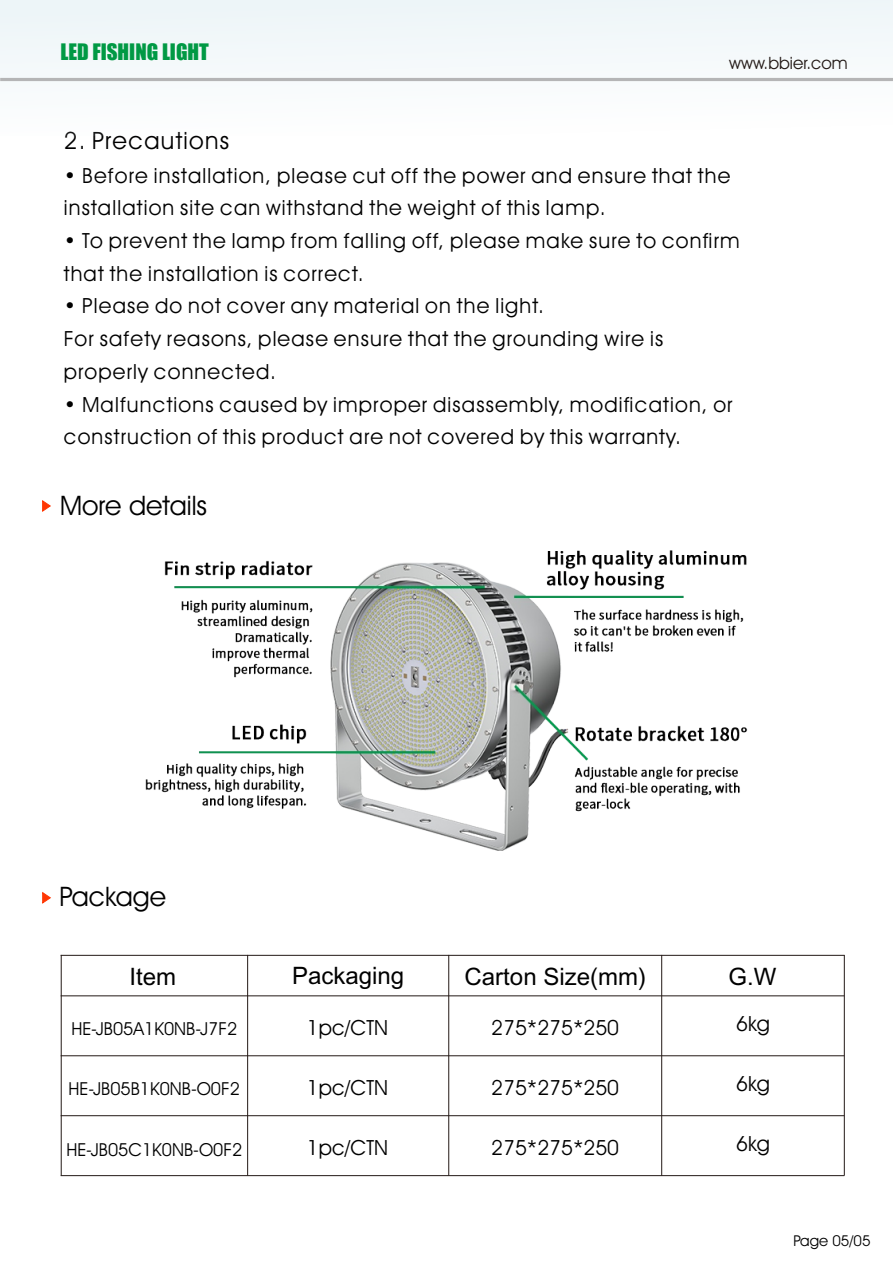
<style>
.page{position:relative;width:893px;height:1263px;background:#fff}
.page>*{position:absolute;margin:0;border:0;box-sizing:border-box;transform-origin:0 0}
.t1{font:27px "Avant Garde IT Cby BT";color:#000}
.t2{font:24px "Arial Unicode MS";color:#000}
.t3{font:24px "Avant Garde IT Cby BT";letter-spacing:.055em;color:#000}
.t4{font:21px/32.7px "Avant Garde IT Cby BT";letter-spacing:.055em;color:#000}
.t5{font:21px "Avant Garde IT Cby BT";color:#000}
.t6{font:21px "Impact";color:#094}
.t7{font:18px "Avant Garde IT Cby BT";color:#000}
.t8{font:17.1px "Avant Garde IT Cby BT";color:#231916}
.t9{font:15px "Avant Garde IT Cby BT";color:#000}
</style>
<div class="page">
<svg style="left:42px;top:500px;width:9px;height:12px"></svg>
<img style="left:145px;top:550px;width:603px;height:301px">
<svg style="left:152px;top:1154px;width:166px;height:23px"></svg>
<svg style="left:42px;top:891px;width:9px;height:13px"></svg>
<hr style="left:61px;top:955px;width:1px;height:220px;background:#231916">
<hr style="left:247px;top:955px;width:1px;height:220px;background:#231916">
<hr style="left:448px;top:955px;width:1px;height:220px;background:#231916">
<hr style="left:661px;top:955px;width:1px;height:220px;background:#231916">
<hr style="left:844px;top:955px;width:1px;height:220px;background:#231916">
<hr style="left:61px;top:955px;width:783px;height:1px;background:#231916">
<hr style="left:61px;top:995px;width:783px;height:1px;background:#231916">
<hr style="left:61px;top:1055px;width:783px;height:1px;background:#231916">
<hr style="left:61px;top:1115px;width:783px;height:1px;background:#231916">
<hr style="left:61px;top:1175px;width:783px;height:1px;background:#231916">
<div style="left:0;top:0;width:893px;height:136px;background:#f5f9fb"></div>
<hr style="left:0;top:78px;width:893px;height:3px;background:#b5b5b6">
<p class="t6" style="left:60px;top:43px;width:150px">LED FISHING LIGHT</p>
<p class="t8" style="left:729px;top:57px;width:120px">www.bbier.com</p>
<p class="t3" style="left:64px;top:132px;width:167px">2. Precautions</p>
<p class="t4" style="left:64px;top:161px;width:668px">• Before installation, please cut off the power and ensure that the installation site can withstand the weight of this lamp.</p>
<p class="t4" style="left:64px;top:226px;width:677px">• To prevent the lamp from falling off, please make sure to confirm that the installation is correct.</p>
<p class="t4" style="left:64px;top:291px;width:601px">• Please do not cover any material on the light.<br>For safety reasons, please ensure that the grounding wire is properly connected.</p>
<p class="t4" style="left:64px;top:390px;width:670px">• Malfunctions caused by improper disassembly, modification, or construction of this product are not covered by this warranty.</p>
<p class="t1" style="left:60px;top:496px;width:149px">More details</p>
<p class="t1" style="left:59px;top:887px;width:108px">Package</p>
<p class="t2" style="left:129px;top:967px;width:48px">Item</p>
<p class="t2" style="left:292px;top:967px;width:114px">Packaging</p>
<p class="t2" style="left:465px;top:967px;width:183px">Carton Size(mm)</p>
<p class="t2" style="left:728px;top:967px;width:49px">G.W</p>
<p class="t7" style="left:71px;top:1022px;width:167px">HE-JB05A1K0NB-J7F2</p>
<p class="t4" style="left:307px;top:1013px;width:83px">1pc/CTN</p>
<p class="t5" style="left:491px;top:1020px;width:129px">275*275*250</p>
<p class="t4" style="left:736px;top:1009px;width:35px">6kg</p>
<p class="t7" style="left:69px;top:1082px;width:173px">HE-JB05B1K0NB-O0F2</p>
<p class="t4" style="left:307px;top:1073px;width:83px">1pc/CTN</p>
<p class="t5" style="left:491px;top:1080px;width:129px">275*275*250</p>
<p class="t4" style="left:736px;top:1069px;width:35px">6kg</p>
<p class="t7" style="left:66px;top:1143px;width:177px">HE-JB05C1K0NB-O0F2</p>
<p class="t4" style="left:307px;top:1133px;width:83px">1pc/CTN</p>
<p class="t5" style="left:491px;top:1140px;width:129px">275*275*250</p>
<p class="t4" style="left:736px;top:1129px;width:35px">6kg</p>
<p class="t9" style="left:793px;top:1235px;width:79px">Page 05/05</p>
</div>
